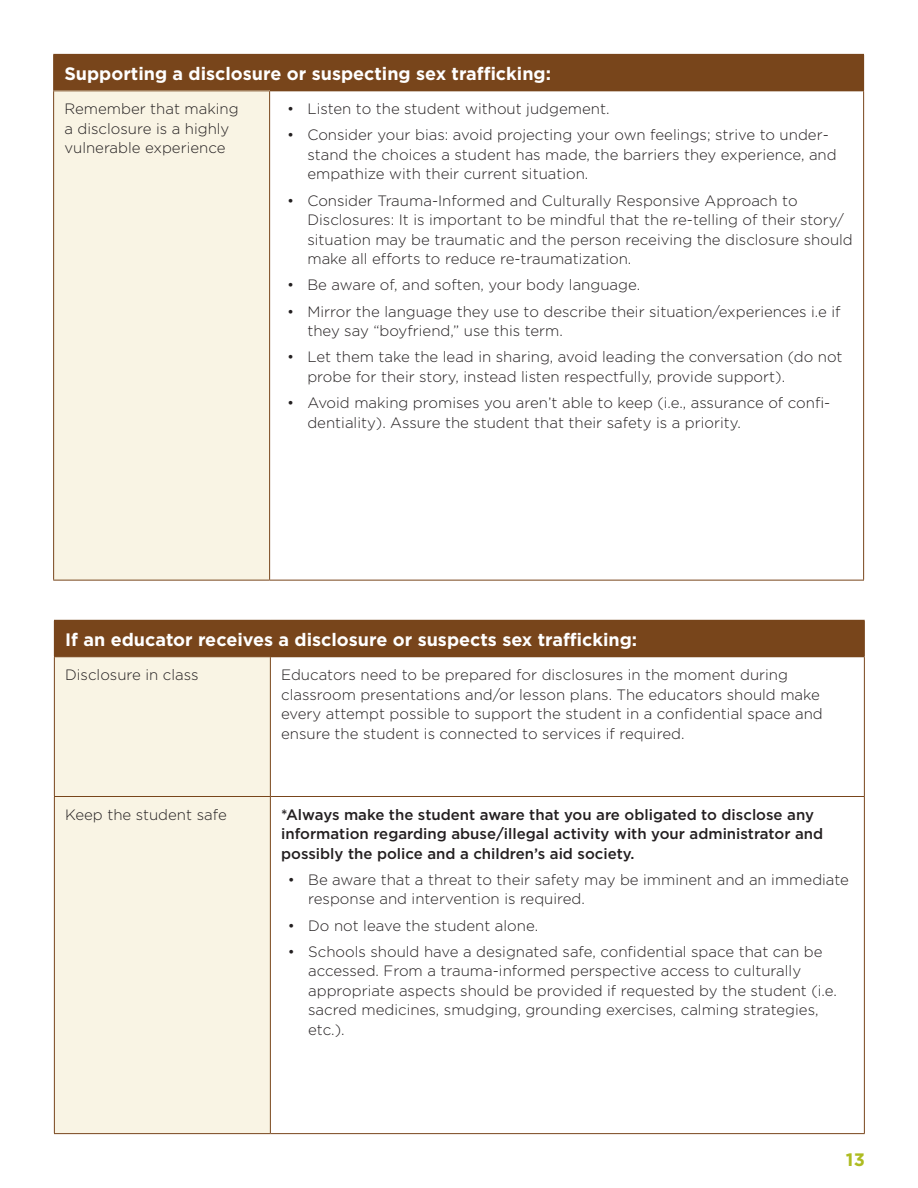
<style>
.page{position:relative;width:918px;height:1188px;background:#fff}
.page>*{position:absolute;margin:0;border:0;box-sizing:border-box;transform-origin:0 0}
.Paragraph_Style_2{font:700 18px "Gotham HTF";color:#fff}
.t1{font:700 18px "Gotham HTF";color:#aebc21}
.Body_Copy{font:300 15px/19.5px "Gotham HTF";color:#231f20}
.Body_Copy-2{font:500 15px/19.5px "Gotham HTF";color:#231f20}
</style>
<div class="page">
<div style="left:54px;top:54px;width:810px;height:37px;background:#78451b"></div>
<div style="left:54px;top:91px;width:216px;height:489px;background:#f9f4e4"></div>
<hr style="left:53px;top:54px;width:217px;height:1px;background:#78451b">
<hr style="left:53px;top:55px;width:1px;height:35px;background:#78451b">
<hr style="left:53px;top:90px;width:217px;height:1px;background:#78451b">
<hr style="left:53px;top:91px;width:1px;height:489px;background:#78451b">
<hr style="left:269px;top:91px;width:1px;height:489px;background:#78451b">
<hr style="left:863px;top:91px;width:1px;height:489px;background:#78451b">
<hr style="left:53px;top:580px;width:217px;height:1px;background:#78451b">
<hr style="left:270px;top:580px;width:594px;height:1px;background:#78451b">
<div style="left:54px;top:620px;width:810px;height:37px;background:#78451b"></div>
<div style="left:55px;top:657px;width:215px;height:476px;background:#f9f4e4"></div>
<hr style="left:864px;top:621px;width:1px;height:35px;background:#78451b">
<hr style="left:270px;top:620px;width:595px;height:1px;background:#78451b">
<hr style="left:54px;top:657px;width:1px;height:139px;background:#78451b">
<hr style="left:270px;top:656px;width:595px;height:1px;background:#78451b">
<hr style="left:270px;top:657px;width:1px;height:139px;background:#78451b">
<hr style="left:864px;top:657px;width:1px;height:139px;background:#78451b">
<hr style="left:54px;top:796px;width:216px;height:1px;background:#78451b">
<hr style="left:54px;top:797px;width:1px;height:336px;background:#78451b">
<hr style="left:270px;top:796px;width:595px;height:1px;background:#78451b">
<hr style="left:270px;top:797px;width:1px;height:336px;background:#78451b">
<hr style="left:864px;top:797px;width:1px;height:336px;background:#78451b">
<hr style="left:54px;top:1133px;width:216px;height:1px;background:#78451b">
<hr style="left:270px;top:1133px;width:595px;height:1px;background:#78451b">
<p class="Paragraph_Style_2" style="left:64px;top:63px;width:488px">Supporting a disclosure or suspecting sex trafficking:</p>
<p class="Body_Copy" style="left:64px;top:99px;width:176px">Remember that making a disclosure is a highly vulnerable experience</p>
<p class="Body_Copy" style="left:287px;top:99px;width:324px">• Listen to the student without judgement.</p>
<p class="Body_Copy" style="left:307px;top:125px;width:531px;text-indent:-20px">• Consider your bias: avoid projecting your own feelings; strive to under&shy;stand the choices a student has made, the barriers they experience, and empathize with their current situation.</p>
<p class="Body_Copy" style="left:307px;top:190px;width:547px;text-indent:-20px">• Consider Trauma-Informed and Culturally Responsive Approach to Disclosures: It is important to be mindful that the re-telling of their story/ situation may be traumatic and the person receiving the disclosure should make all efforts to reduce re-traumatization.</p>
<p class="Body_Copy" style="left:287px;top:275px;width:355px">• Be aware of, and soften, your body language.</p>
<p class="Body_Copy" style="left:307px;top:301px;width:535px;text-indent:-20px">• Mirror the language they use to describe their situation/experiences i.e if they say “boyfriend,” use this term.</p>
<p class="Body_Copy" style="left:307px;top:347px;width:537px;text-indent:-20px">• Let them take the lead in sharing, avoid leading the conversation (do not probe for their story, instead listen respectfully, provide support).</p>
<p class="Body_Copy" style="left:307px;top:393px;width:524px;text-indent:-20px">• Avoid making promises you aren’t able to keep (i.e., assurance of confi&shy;dentiality). Assure the student that their safety is a priority.</p>
<p class="Paragraph_Style_2" style="left:65px;top:629px;width:574px">If an educator receives a disclosure or suspects sex trafficking:</p>
<p class="Body_Copy" style="left:65px;top:665px;width:135px">Disclosure in class</p>
<p class="Body_Copy" style="left:281px;top:665px;width:543px">Educators need to be prepared for disclosures in the moment during classroom presentations and/or lesson plans. The educators should make every attempt possible to support the student in a confidential space and ensure the student is connected to services if required.</p>
<p class="Body_Copy" style="left:65px;top:805px;width:163px">Keep the student safe</p>
<p class="Body_Copy-2" style="left:281px;top:804px;width:544px">*Always make the student aware that you are obligated to disclose any information regarding abuse/illegal activity with your administrator and possibly the police and a children’s aid society.</p>
<p class="Body_Copy" style="left:308px;top:870px;width:542px;text-indent:-20px">• Be aware that a threat to their safety may be imminent and an immediate response and intervention is required.</p>
<p class="Body_Copy" style="left:288px;top:915px;width:252px">• Do not leave the student alone.</p>
<p class="Body_Copy" style="left:308px;top:942px;width:530px;text-indent:-20px">• Schools should have a designated safe, confidential space that can be accessed. From a trauma-informed perspective access to culturally appropriate aspects should be provided if requested by the student (i.e. sacred medicines, smudging, grounding exercises, calming strategies, etc.).</p>
<p class="t1" style="left:846px;top:1149px;width:21px">13</p>
</div>
